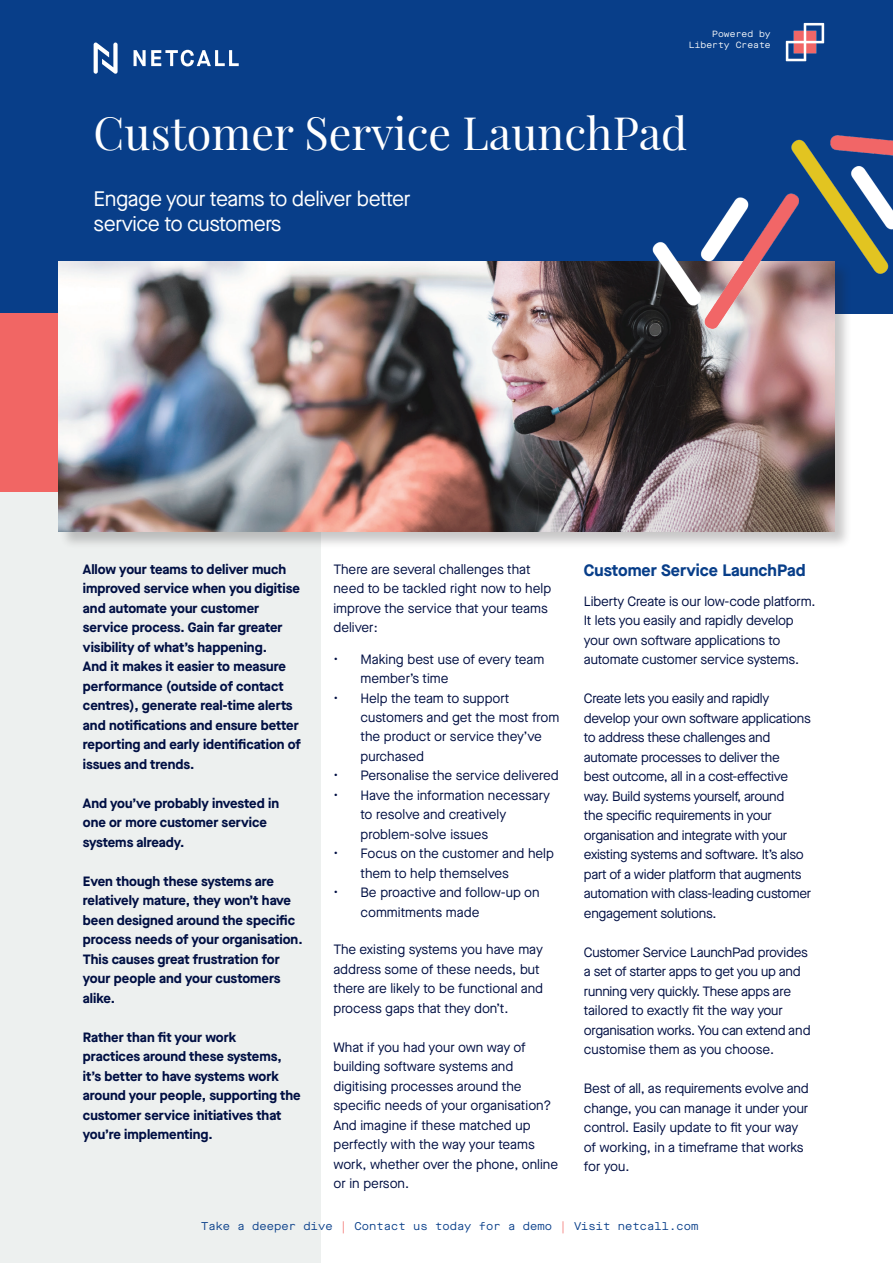
<style>
.page{position:relative;width:893px;height:1263px;background:#fff}
.page>*{position:absolute;margin:0;border:0;box-sizing:border-box;transform-origin:0 0}
.t1{font:45px "Playfair Display";color:#fff}
.t2{font:21px/25.2px "Maison Neue";letter-spacing:-.02em;color:#fff}
.t3{font:700 16.5px "Maison Neue";color:#083e89}
.t4{font:13.5px/19.5px "Maison Neue";letter-spacing:-.01em;color:#000f43}
.t5{font:700 13.5px/19.5px "Maison Neue";color:#000f43}
.t6{font:11.25px "Maison Neue Mono";color:#083e89}
.t7{font:9px/10.8px "Maison Neue Mono";color:#fff;text-align:right}
.s1{color:#f16664}
</style>
<div class="page">
<div style="left:0;top:291px;width:320px;height:972px;background:#edf0ef"></div>
<div style="left:0;top:0;width:893px;height:314px;background:#083e89"></div>
<svg style="left:94px;top:43px;width:24px;height:31px"></svg>
<svg style="left:134px;top:50px;width:105px;height:16px"></svg>
<img style="left:785px;top:22px;width:40px;height:40px">
<div style="left:0;top:314px;width:119px;height:178px;background:#f16664"></div>
<div style="left:59px;top:262px;width:793px;height:288px;background:#231f20;opacity:.25"></div>
<img style="left:59px;top:261px;width:775px;height:270px">
<img style="left:643px;top:135px;width:250px;height:277px">
<p class="t7" style="left:689px;top:28px;width:83px">Powered by<br>Liberty Create</p>
<h1 class="t1" style="left:94px;top:105px;width:595px">Customer Service LaunchPad</h1>
<h2 class="t2" style="left:94px;top:186px;width:318px">Engage your teams to deliver better service to customers</h2>
<p class="t5" style="left:83px;top:559px;width:219px">Allow your teams to deliver much improved service when you digitise and automate your customer service process. Gain far greater visibility of what’s happening.<br>And it makes it easier to measure performance (outside of contact centres), generate real-time alerts and notifications and ensure better reporting and early identification of issues and trends.</p>
<p class="t5" style="left:83px;top:793px;width:198px">And you’ve probably invested in one or more customer service systems already.</p>
<p class="t5" style="left:83px;top:871px;width:221px">Even though these systems are relatively mature, they won’t have been designed around the specific process needs of your organisation.<br>This causes great frustration for your people and your customers alike.</p>
<p class="t5" style="left:83px;top:1027px;width:219px">Rather than fit your work<br>practices around these systems, it’s better to have systems work around your people, supporting the customer service initiatives that you’re implementing.</p>
<p class="t4" style="left:333px;top:559px;width:219px">There are several challenges that need to be tackled right now to help improve the service that your teams deliver:</p>
<p class="t4" style="left:360px;top:649px;width:185px;text-indent:-27px">• Making best use of every team member’s time</p>
<p class="t4" style="left:360px;top:688px;width:201px;text-indent:-27px">• Help the team to support customers and get the most from the product or service they’ve purchased</p>
<p class="t4" style="left:333px;top:766px;width:227px">• Personalise the service delivered</p>
<p class="t4" style="left:360px;top:785px;width:191px;text-indent:-27px">• Have the information necessary to resolve and creatively problem-solve issues</p>
<p class="t4" style="left:360px;top:844px;width:195px;text-indent:-27px">• Focus on the customer and help them to help themselves</p>
<p class="t4" style="left:360px;top:883px;width:181px;text-indent:-27px">• Be proactive and follow-up on commitments made</p>
<p class="t4" style="left:333px;top:940px;width:211px">The existing systems you have may address some of these needs, but there are likely to be functional and process gaps that they don’t.</p>
<p class="t4" style="left:333px;top:1037px;width:226px">What if you had your own way of building software systems and digitising processes around the specific needs of your organisation?<br>And imagine if these matched up perfectly with the way your teams work, whether over the phone, online or in person.</p>
<p class="t3" style="left:584px;top:558px;width:223px">Customer Service LaunchPad</p>
<p class="t4" style="left:584px;top:591px;width:233px">Liberty Create is our low-code platform.<br>It lets you easily and rapidly develop your own software applications to automate customer service systems.</p>
<p class="t4" style="left:584px;top:689px;width:229px">Create lets you easily and rapidly develop your own software applications to address these challenges and automate processes to deliver the<br>best outcome, all in a cost-effective way. Build systems yourself, around<br>the specific requirements in your organisation and integrate with your existing systems and software. It’s also part of a wider platform that augments automation with class-leading customer engagement solutions.</p>
<p class="t4" style="left:584px;top:942px;width:228px">Customer Service LaunchPad provides a set of starter apps to get you up and running very quickly. These apps are tailored to exactly fit the way your organisation works. You can extend and customise them as you choose.</p>
<p class="t4" style="left:584px;top:1079px;width:226px">Best of all, as requirements evolve and change, you can manage it under your control. Easily update to fit your way of working, in a timeframe that works for you.</p>
<p class="t6" style="left:201px;top:1219px;width:499px">Take a deeper dive <span class="s1">|</span> Contact us today for a demo <span class="s1">|</span> Visit netcall.com</p>
</div>
